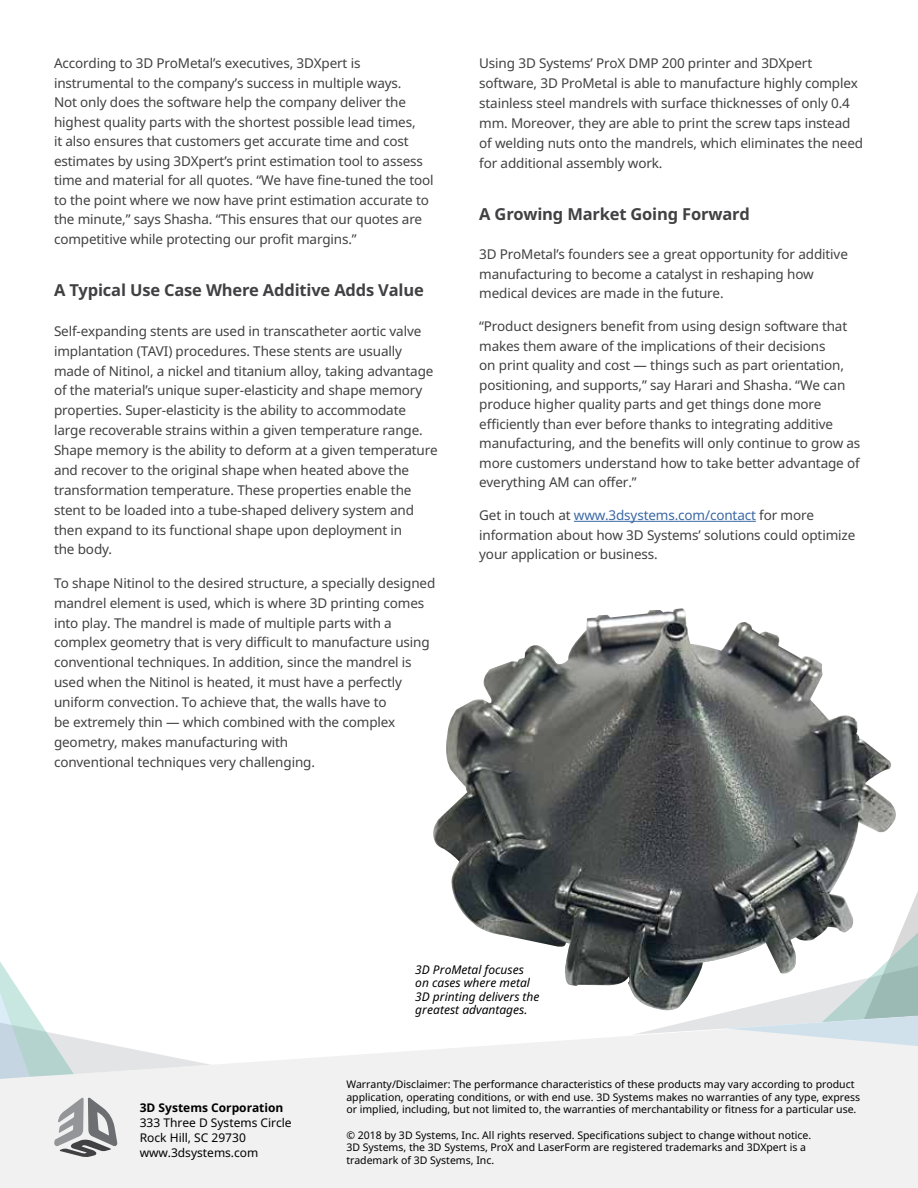
<style>
.page{position:relative;width:918px;height:1188px;background:#fff}
.page>*{position:absolute;margin:0;border:0;box-sizing:border-box;transform-origin:0 0}
.t1{font:700 16.5px "Noto Sans";letter-spacing:-.01em;color:#414042}
.t2{font:13.5px/19.8px "Noto Sans";letter-spacing:-.01em;color:#414042}
.t3{font:italic 12px/13.5px "Noto Sans";color:#000}
.t4{font:12px/15px "Noto Sans";color:#000}
.t5{font:700 12px "Noto Sans";color:#000}
.t6{font:10.5px/12.6px "Noto Sans";color:#000}
.s1{color:#3a68a5}
</style>
<div class="page">
<div style="left:0;top:1036px;width:918px;height:152px;background:#f1f1f2"></div>
<svg style="left:0;top:962px;width:211px;height:119px"></svg>
<svg style="left:632px;top:891px;width:286px;height:158px"></svg>
<svg style="left:54px;top:1097px;width:64px;height:60px"></svg>
<hr style="left:574px;top:521px;width:182px;height:1px;background:#3a68a5">
<img style="left:433px;top:608px;width:465px;height:405px">
<p class="t2" style="left:54px;top:53px;width:381px">According to 3D ProMetal’s executives, 3DXpert is instrumental to the company’s success in multiple ways.<br>Not only does the software help the company deliver the highest quality parts with the shortest possible lead times,<br>it also ensures that customers get accurate time and cost estimates by using 3DXpert’s print estimation tool to assess time and material for all quotes. “We have fine-tuned the tool to the point where we now have print estimation accurate to the minute,” says Shasha. “This ensures that our quotes are competitive while protecting our profit margins.”</p>
<p class="t1" style="left:54px;top:279px;width:371px">A Typical Use Case Where Additive Adds Value</p>
<p class="t2" style="left:54px;top:321px;width:385px">Self-expanding stents are used in transcatheter aortic valve implantation (TAVI) procedures. These stents are usually made of Nitinol, a nickel and titanium alloy, taking advantage of the material’s unique super-elasticity and shape memory properties. Super-elasticity is the ability to accommodate large recoverable strains within a given temperature range.<br>Shape memory is the ability to deform at a given temperature and recover to the original shape when heated above the transformation temperature. These properties enable the stent to be loaded into a tube-shaped delivery system and then expand to its functional shape upon deployment in<br>the body.</p>
<p class="t2" style="left:54px;top:573px;width:383px">To shape Nitinol to the desired structure, a specially designed mandrel element is used, which is where 3D printing comes into play. The mandrel is made of multiple parts with a complex geometry that is very difficult to manufacture using conventional techniques. In addition, since the mandrel is used when the Nitinol is heated, it must have a perfectly uniform convection. To achieve that, the walls have to<br>be extremely thin — which combined with the complex geometry, makes manufacturing with<br>conventional techniques very challenging.</p>
<p class="t2" style="left:479px;top:53px;width:385px">Using 3D Systems’ ProX DMP 200 printer and 3DXpert software, 3D ProMetal is able to manufacture highly complex stainless steel mandrels with surface thicknesses of only 0.4 mm. Moreover, they are able to print the screw taps instead of welding nuts onto the mandrels, which eliminates the need for additional assembly work.</p>
<p class="t1" style="left:479px;top:203px;width:272px">A Growing Market Going Forward</p>
<p class="t2" style="left:479px;top:244px;width:370px">3D ProMetal’s founders see a great opportunity for additive manufacturing to become a catalyst in reshaping how medical devices are made in the future.</p>
<p class="t2" style="left:479px;top:316px;width:383px">“Product designers benefit from using design software that makes them aware of the implications of their decisions<br>on print quality and cost — things such as part orientation, positioning, and supports,” say Harari and Shasha. “We can produce higher quality parts and get things done more efficiently than ever before thanks to integrating additive manufacturing, and the benefits will only continue to grow as more customers understand how to take better advantage of everything AM can offer.”</p>
<p class="t2" style="left:479px;top:505px;width:378px">Get in touch at <span class="s1">www.3dsystems.com/contact</span> for more information about how 3D Systems’ solutions could optimize your application or business.</p>
<p class="t5" style="left:140px;top:1099px;width:145px">3D Systems Corporation</p>
<p class="t4" style="left:140px;top:1115px;width:153px">333 Three D Systems Circle<br>Rock Hill, SC 29730 www.3dsystems.com</p>
<p class="t3" style="left:415px;top:962px;width:126px">3D ProMetal focuses on cases where metal<br>3D printing delivers the greatest advantages.</p>
<p class="t6" style="left:346px;top:1078px;width:515px">Warranty/Disclaimer: The performance characteristics of these products may vary according to product application, operating conditions, or with end use. 3D Systems makes no warranties of any type, express or implied, including, but not limited to, the warranties of merchantability or fitness for a particular use.</p>
<p class="t6" style="left:346px;top:1128px;width:467px">© 2018 by 3D Systems, Inc. All rights reserved. Specifications subject to change without notice.<br>3D Systems, the 3D Systems, ProX and LaserForm are registered trademarks and 3DXpert is a trademark of 3D Systems, Inc.</p>
</div>
